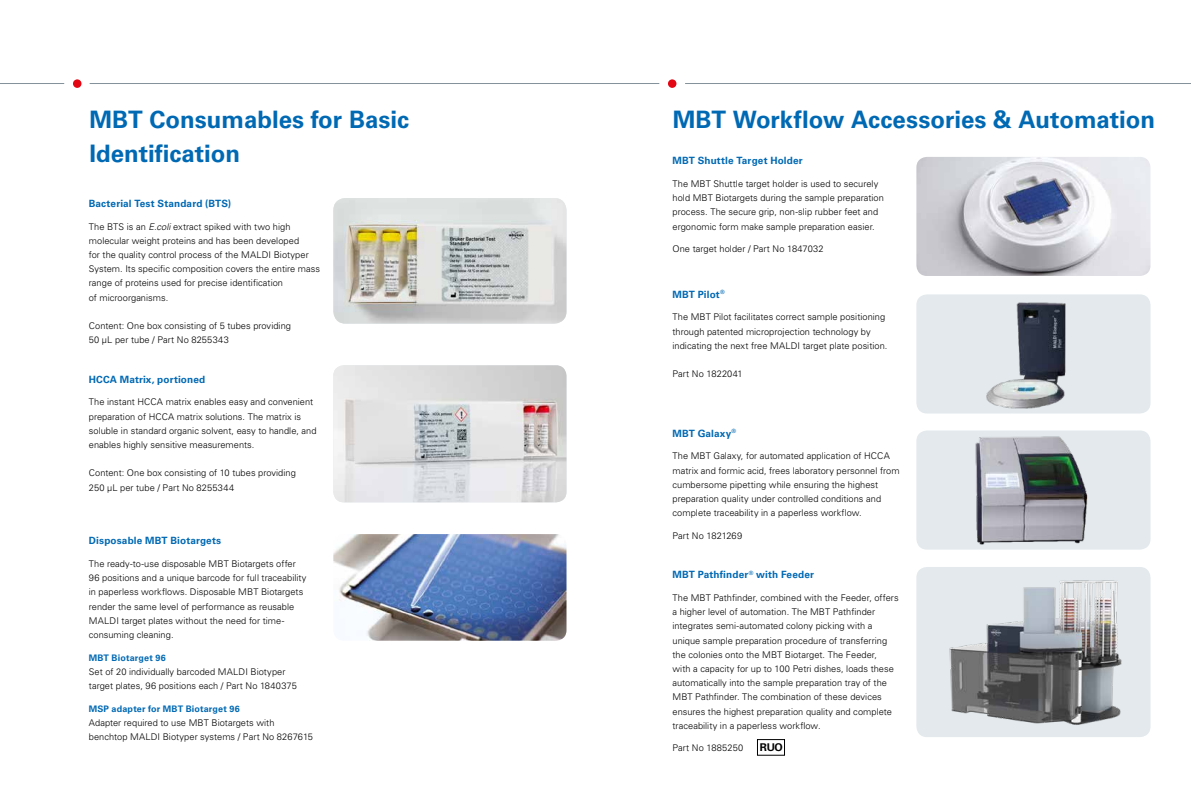
<style>
.page{position:relative;width:1191px;height:791px;background:#fff}
.page>*{position:absolute;margin:0;border:0;box-sizing:border-box;transform-origin:0 0}
.t1{font:700 24px/34px "Univers LT Std";color:#0069b4}
.t2{font:700 10.7px "Univers LT Std";color:#000}
.t3{font:700 10px "Univers LT Std";letter-spacing:.015em;color:#0069b4}
.t4{font:300 9.2px/14.2px "Univers LT Std";letter-spacing:.005em;color:#000}
.t5{font:700 9px "Univers LT Std";letter-spacing:.02em;color:#0069b4}
.s1{font-style:italic}
</style>
<div class="page">
<img style="left:916px;top:157px;width:234px;height:119px">
<div style="left:916px;top:294px;width:234px;height:119px;background:#e3e9ec;border-radius:11px"></div>
<img style="left:986px;top:302px;width:80px;height:107px">
<div style="left:916px;top:430px;width:234px;height:120px;background:#e3e9ec;border-radius:11px"></div>
<img style="left:975px;top:436px;width:113px;height:109px">
<img style="left:916px;top:549px;width:235px;height:188px">
<div style="left:757px;top:739px;width:28px;height:16px;border:1px solid #000"></div>
<hr style="left:0;top:83px;width:64px;height:1px;background:#83929b">
<div style="left:73px;top:79px;width:8px;height:9px;background:#e30613;border-radius:50%"></div>
<div style="left:668px;top:79px;width:8px;height:9px;background:#e30613;border-radius:50%"></div>
<hr style="left:90px;top:83px;width:569px;height:1px;background:#83929b">
<hr style="left:685px;top:83px;width:506px;height:1px;background:#83929b">
<img style="left:333px;top:534px;width:233px;height:107px">
<img style="left:333px;top:198px;width:233px;height:126px">
<img style="left:333px;top:365px;width:233px;height:137px">
<h1 class="t1" style="left:89px;top:102px;width:321px">MBT Consumables for Basic<br>Identification</h1>
<p class="t3" style="left:89px;top:198px;width:144px">Bacterial Test Standard (BTS)</p>
<p class="t4" style="left:89px;top:219px;width:233px">The BTS is an <span class="s1">E.coli</span> extract spiked with two high molecular weight proteins and has been developed<br>for the quality control process of the MALDI Biotyper System. Its specific composition covers the entire mass range of proteins used for precise identification<br>of microorganisms.</p>
<p class="t4" style="left:89px;top:318px;width:204px">Content: One box consisting of 5 tubes providing<br>50 µL per tube / Part No 8255343</p>
<p class="t3" style="left:89px;top:373px;width:118px">HCCA Matrix, portioned</p>
<p class="t4" style="left:89px;top:395px;width:229px">The instant HCCA matrix enables easy and convenient preparation of HCCA matrix solutions. The matrix is soluble in standard organic solvent, easy to handle, and enables highly sensitive measurements.</p>
<p class="t4" style="left:89px;top:466px;width:208px">Content: One box consisting of 10 tubes providing<br>250 µL per tube / Part No 8255344</p>
<p class="t3" style="left:89px;top:535px;width:134px">Disposable MBT Biotargets</p>
<p class="t4" style="left:89px;top:557px;width:219px">The ready-to-use disposable MBT Biotargets offer 96 positions and a unique barcode for full traceability in paperless workflows. Disposable MBT Biotargets render the same level of performance as reusable MALDI target plates without the need for time&shy;consuming cleaning.</p>
<p class="t5" style="left:89px;top:652px;width:78px">MBT Biotarget 96</p>
<p class="t4" style="left:89px;top:664px;width:210px">Set of 20 individually barcoded MALDI Biotyper target plates, 96 positions each / Part No 1840375</p>
<p class="t5" style="left:89px;top:703px;width:152px">MSP adapter for MBT Biotarget 96</p>
<p class="t4" style="left:89px;top:715px;width:226px">Adapter required to use MBT Biotargets with benchtop MALDI Biotyper systems / Part No 8267615</p>
<h1 class="t1" style="left:673px;top:102px;width:484px">MBT Workflow Accessories &amp; Automation</h1>
<p class="t3" style="left:672px;top:155px;width:132px">MBT Shuttle Target Holder</p>
<p class="t4" style="left:672px;top:177px;width:213px">The MBT Shuttle target holder is used to securely hold MBT Biotargets during the sample preparation process. The secure grip, non-slip rubber feet and ergonomic form make sample preparation easier.</p>
<p class="t4" style="left:672px;top:242px;width:153px">One target holder / Part No 1847032</p>
<p class="t3" style="left:672px;top:288px;width:54px">MBT Pilot<sup>®</sup></p>
<p class="t4" style="left:672px;top:310px;width:216px">The MBT Pilot facilitates correct sample positioning through patented microprojection technology by indicating the next free MALDI target plate position.</p>
<p class="t4" style="left:672px;top:367px;width:72px">Part No 1822041</p>
<p class="t3" style="left:672px;top:427px;width:65px">MBT Galaxy<sup>®</sup></p>
<p class="t4" style="left:672px;top:449px;width:228px">The MBT Galaxy, for automated application of HCCA matrix and formic acid, frees laboratory personnel from cumbersome pipetting while ensuring the highest preparation quality under controlled conditions and complete traceability in a paperless workflow.</p>
<p class="t4" style="left:672px;top:528px;width:71px">Part No 1821269</p>
<p class="t3" style="left:672px;top:569px;width:143px">MBT Pathfinder<sup>®</sup> with Feeder</p>
<p class="t4" style="left:672px;top:591px;width:228px">The MBT Pathfinder, combined with the Feeder, offers a higher level of automation. The MBT Pathfinder integrates semi-automated colony picking with a unique sample preparation procedure of transferring the colonies onto the MBT Biotarget. The Feeder,<br>with a capacity for up to 100 Petri dishes, loads these automatically into the sample preparation tray of the MBT Pathfinder. The combination of these devices ensures the highest preparation quality and complete traceability in a paperless workflow.</p>
<p class="t4" style="left:672px;top:741px;width:72px">Part No 1885250</p>
<p class="t2" style="left:760px;top:741px;width:24px">RUO</p>
</div>
